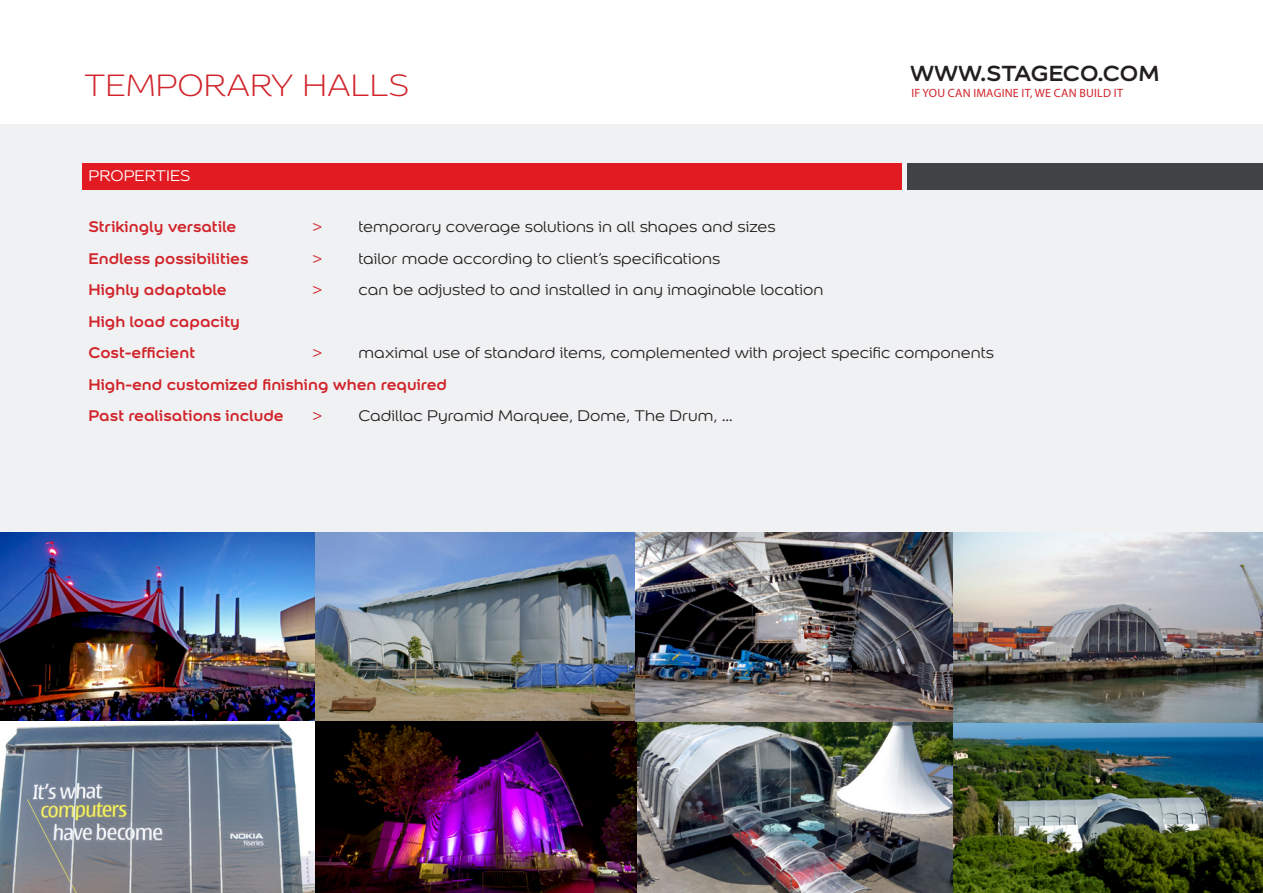
<style>
.page{position:relative;width:1263px;height:893px;background:#fff}
.page>*{position:absolute;margin:0;border:0;box-sizing:border-box;transform-origin:0 0}
.t1{font:300 33px "Colour Sans";color:#d1232a}
.t2{font:700 23.4px "Colour Sans";color:#231f20}
.t3{font:16.5px "Colour Sans";color:#231f20}
.t4{font:700 16.5px "Colour Sans";color:#d1232a}
.t5{font:16.5px "Colour Sans";color:#fff}
.t6{font:12px "Myriad Pro";letter-spacing:.02em;color:#d1232a}
.s1{color:#d1232a}
</style>
<div class="page">
<div style="left:0;top:124px;width:1263px;height:463px;background:#f0f1f2"></div>
<div style="left:908px;top:163px;width:355px;height:27px;background:#414243"></div>
<div style="left:83px;top:163px;width:819px;height:27px;background:#e21a21"></div>
<img style="left:0;top:533px;width:1263px;height:360px">
<p class="t1" style="left:84px;top:63px;width:327px">TEMPORARY HALLS</p>
<p class="t5" style="left:88px;top:164px;width:103px">PROPERTIES</p>
<p class="t2" style="left:910px;top:54px;width:251px">WWW.STAGECO.COM</p>
<p class="t6" style="left:911px;top:86px;width:213px">IF YOU CAN IMAGINE IT, WE CAN BUILD IT</p>
<p class="t4" style="left:88px;top:214px;width:149px">Strikingly versatile</p>
<p class="t3" style="left:312px;top:216px;width:465px"><span class="s1">&gt;</span> temporary coverage solutions in all shapes and sizes</p>
<p class="t4" style="left:88px;top:245px;width:162px">Endless possibilities</p>
<p class="t3" style="left:312px;top:247px;width:410px"><span class="s1">&gt;</span> tailor made according to client’s specifications</p>
<p class="t4" style="left:88px;top:277px;width:140px">Highly adaptable</p>
<p class="t3" style="left:312px;top:279px;width:513px"><span class="s1">&gt;</span> can be adjusted to and installed in any imaginable location</p>
<p class="t4" style="left:88px;top:308px;width:153px">High load capacity</p>
<p class="t4" style="left:88px;top:340px;width:108px">Cost-efficient</p>
<p class="t3" style="left:312px;top:342px;width:683px"><span class="s1">&gt;</span> maximal use of standard items, complemented with project specific components</p>
<p class="t4" style="left:88px;top:371px;width:360px">High-end customized finishing when required</p>
<p class="t4" style="left:88px;top:403px;width:197px">Past realisations include</p>
<p class="t3" style="left:312px;top:405px;width:422px"><span class="s1">&gt;</span> Cadillac Pyramid Marquee, Dome, The Drum, …</p>
</div>
